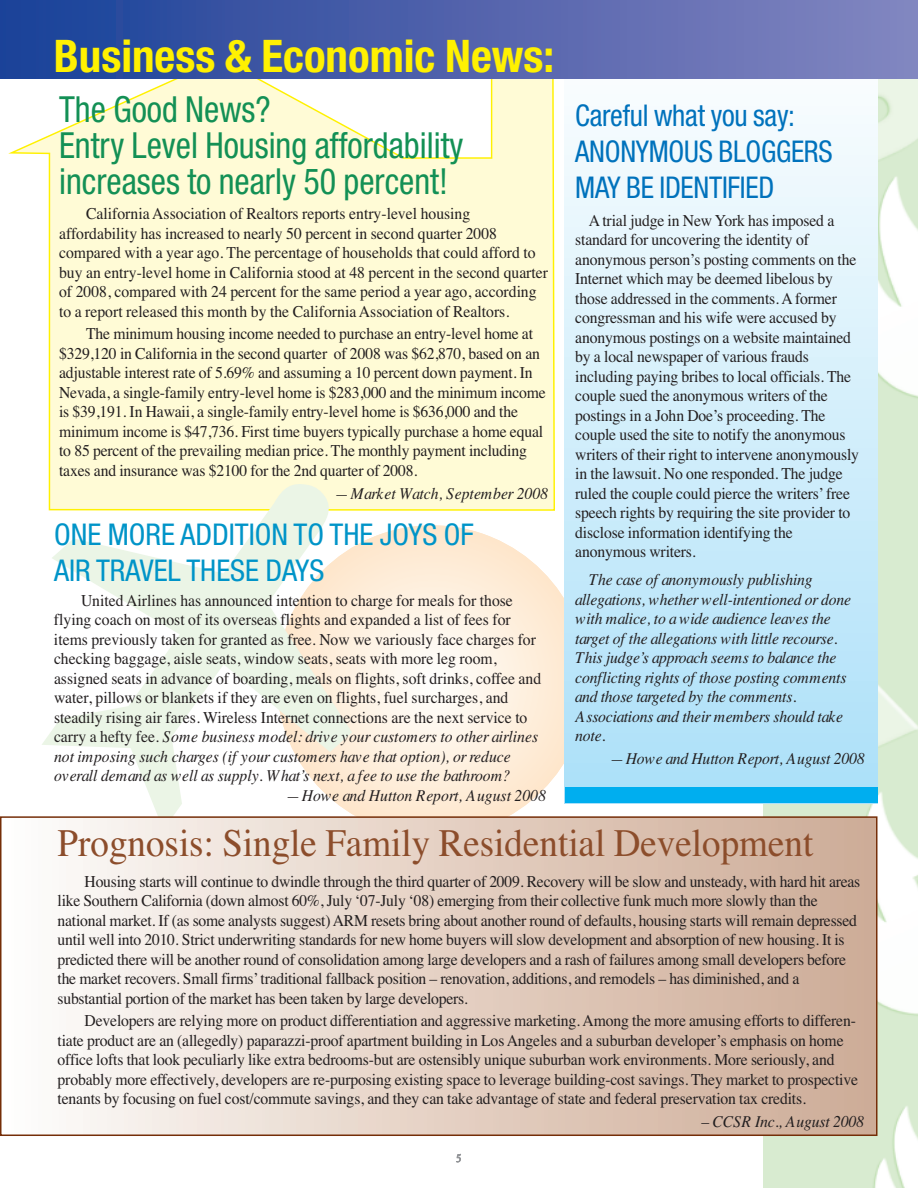
<style>
.page{position:relative;width:918px;height:1188px;background:#fff}
.page>*{position:absolute;margin:0;border:0;box-sizing:border-box;transform-origin:0 0}
.t1{font:700 condensed 45px "Helvetica Neue";color:#fff101}
.t2{font:39px "Times";color:#8c4d2b;scale:.95 1}
.t3{font:condensed 36px/36px "Helvetica Neue";color:#139055;scale:.95 1}
.t4{font:condensed 30px/36px "Helvetica Neue";letter-spacing:-.01em;color:#0072bc;scale:.95 1}
.t5{font:condensed 30px/36px "Helvetica Neue";color:#0094c8}
.t6{font:16.5px/19.5px "Times";letter-spacing:-.01em;color:#231f20;scale:.95 1}
.t7{font:italic 16.5px/19.5px "Times";letter-spacing:-.01em;color:#231f20;scale:.95 1}
.t8{font:10.5px "Goudy";color:#939598}
.s1{font-style:normal}
</style>
<div class="page">
<svg style="left:277px;top:525px;width:311px;height:311px;background:#fdefde"></svg>
<img style="left:764px;top:78px;width:154px;height:1110px">
<div style="left:565px;top:35px;width:313px;height:768px;background:linear-gradient(to bottom,#fdfefe,#abe0f9)"></div>
<div style="left:565px;top:787px;width:313px;height:16px;background:#00aeef"></div>
<svg style="left:8px;top:78px;width:547px;height:433px;background:#fefbd9"></svg>
<div style="left:0;top:0;width:918px;height:78px;background:linear-gradient(to right,#1a4198,#8585c0)"></div>
<svg style="left:42px;top:481px;width:310px;height:335px"></svg>
<div style="left:2px;top:818px;width:874px;height:317px;background:linear-gradient(to right,#fefcfa,#cda994)"></div>
<div style="left:0;top:816px;width:878px;height:320px;border:2px solid #752e08"></div>
<h1 class="t1" style="left:54px;top:40px;width:502px">Business &amp; Economic News:</h1>
<h3 class="t3" style="left:59px;top:95px;width:427px">The Good News?<br>Entry Level Housing affordability increases to nearly 50 percent!</h3>
<p class="t6" style="left:59px;top:204px;width:516px;text-indent:27px">California Association of Realtors reports entry-level housing affordability has increased to nearly 50 percent in second quarter 2008 compared with a year ago. The percentage of households that could afford to buy an entry-level home in California stood at 48 percent in the second quarter of 2008, compared with 24 percent for the same period a year ago, according to a report released this month by the California Association of Realtors.</p>
<p class="t6" style="left:59px;top:324px;width:514px;text-indent:27px">The minimum housing income needed to purchase an entry-level home at $329,120 in California in the second quarter of 2008 was $62,870, based on an adjustable interest rate of 5.69% and assuming a 10 percent down payment. In Nevada, a single-family entry-level home is $283,000 and the minimum income is $39,191. In Hawaii, a single-family entry-level home is $636,000 and the minimum income is $47,736. First time buyers typically purchase a home equal to 85 percent of the prevailing median price. The monthly payment including taxes and insurance was $2100 for the 2nd quarter of 2008.</p>
<p class="t7" style="left:335px;top:483px;width:226px">—Market Watch, September 2008</p>
<h3 class="t5" style="left:54px;top:519px;width:421px">ONE MORE ADDITION TO THE JOYS OF<br>AIR TRAVEL THESE DAYS</h3>
<p class="t6" style="left:81px;top:590px;width:456px">United Airlines has announced intention to charge for meals for those</p>
<p class="t6" style="left:54px;top:610px;width:482px">flying coach on most of its overseas flights and expanded a list of fees for</p>
<p class="t6" style="left:54px;top:629px;width:509px">items previously taken for granted as free. Now we variously face charges for</p>
<p class="t6" style="left:54px;top:649px;width:467px">checking baggage, aisle seats, window seats, seats with more leg room,</p>
<p class="t6" style="left:54px;top:668px;width:514px">assigned seats in advance of boarding, meals on flights, soft drinks, coffee and</p>
<p class="t6" style="left:54px;top:688px;width:480px">water, pillows or blankets if they are even on flights, fuel surcharges, and</p>
<p class="t6" style="left:54px;top:707px;width:500px">steadily rising air fares. Wireless Internet connections are the next service to</p>
<p class="t7" style="left:54px;top:727px;width:511px"><span class="s1">carry a hefty fee.</span> Some business model: drive your customers to other airlines</p>
<p class="t7" style="left:54px;top:746px;width:482px">not imposing such charges (if your customers have that option), or reduce</p>
<p class="t7" style="left:54px;top:766px;width:482px">overall demand as well as supply. What’s next, a fee to use the bathroom?</p>
<p class="t7" style="left:286px;top:785px;width:275px">—Howe and Hutton Report, August 2008</p>
<h3 class="t4" style="left:575px;top:100px;width:273px">Careful what you say:<br>ANONYMOUS BLOGGERS<br>MAY BE IDENTIFIED</h3>
<p class="t6" style="left:575px;top:210px;width:300px;text-indent:14px">A trial judge in New York has imposed a standard for uncovering the identity of anonymous person’s posting comments on the Internet which may be deemed libelous by those addressed in the comments. A former congressman and his wife were accused by anonymous postings on a website maintained by a local newspaper of various frauds including paying bribes to local officials. The couple sued the anonymous writers of the postings in a John Doe’s proceeding. The couple used the site to notify the anonymous writers of their right to intervene anonymously in the lawsuit. No one responded. The judge ruled the couple could pierce the writers’free speech rights by requiring the site provider to disclose information identifying the anonymous writers.</p>
<p class="t7" style="left:575px;top:570px;width:292px;text-indent:13px">The case of anonymously publishing allegations, whether well-intentioned or done with malice, to a wide audience leaves the target of the allegations with little recourse.<br>This judge’s approach seems to balance the conflicting rights of those posting comments and those targeted by the comments.<br>Associations and their members should take note.</p>
<p class="t7" style="left:610px;top:749px;width:269px">—Howe and Hutton Report, August 2008</p>
<h2 class="t2" style="left:58px;top:820px;width:797px">Prognosis: Single Family Residential Development</h2>
<p class="t6" style="left:58px;top:871px;width:846px;text-indent:27px">Housing starts will continue to dwindle through the third quarter of 2009. Recovery will be slow and unsteady, with hard hit areas like Southern California (down almost 60%, July ‘07-July ‘08) emerging from their collective funk much more slowly than the national market. If (as some analysts suggest)ARM resets bring about another round of defaults, housing starts will remain depressed until well into 2010. Strict underwriting standards for new home buyers will slow development and absorption of new housing. It is predicted there will be another round of consolidation among large developers and a rash of failures among small developers before the market recovers. Small firms’traditional fallback position – renovation, additions, and remodels – has diminished, and a substantial portion of the market has been taken by large developers.</p>
<p class="t6" style="left:58px;top:1011px;width:844px;text-indent:27px">Developers are relying more on product differentiation and aggressive marketing. Among the more amusing efforts to differen&shy;tiate product are an (allegedly) paparazzi-proof apartment building in Los Angeles and a suburban developer’s emphasis on home office lofts that look peculiarly like extra bedrooms-but are ostensibly unique suburban work environments. More seriously, and probably more effectively, developers are re-purposing existing space to leverage building-cost savings. They market to prospective tenants by focusing on fuel cost/commute savings, and they can take advantage of state and federal preservation tax credits.</p>
<p class="t7" style="left:701px;top:1112px;width:173px">– CCSR Inc., August 2008</p>
<p class="t8" style="left:456px;top:1152px;width:7px">5</p>
</div>
